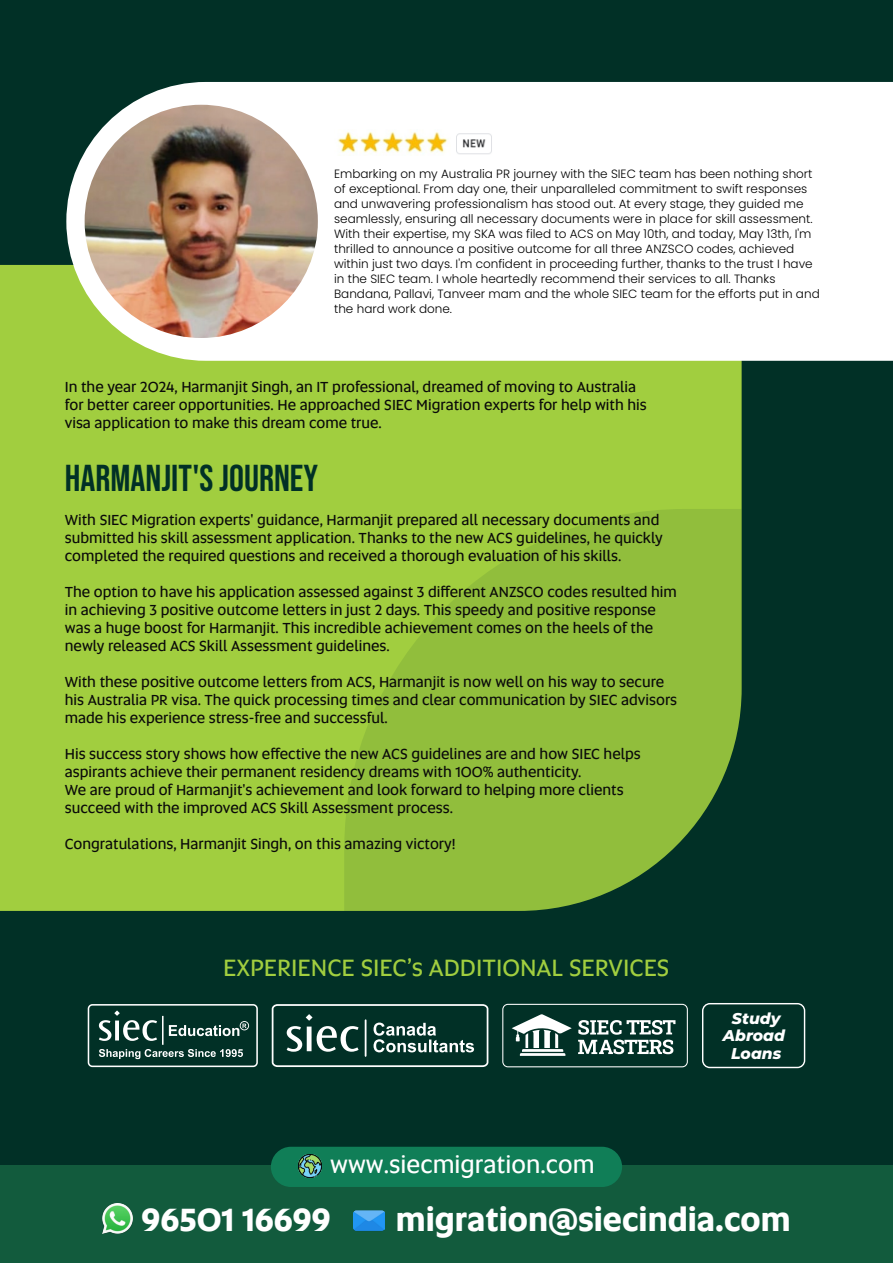
<style>
.page{position:relative;width:893px;height:1263px;background:#013026}
.page>*{position:absolute;margin:0;border:0;box-sizing:border-box;transform-origin:0 0}
.t1{font:37.35px "Bebas Neue";color:#013026}
.t2{font:700 32.55px "Altis Uni SA";color:#fff}
.t3{font:24.6px "Altis Uni SA";color:#fff}
.t4{font:24.3px "Altis Uni SA";color:#a1ce3f}
.t5{font:italic 100 15.6px/17.2px "Montserrat";color:#fff;text-align:center}
.t6{font:15px/18px "Altis Uni SA";color:#0a0a0a}
.t7{font:300 12px/15px "Poppins";color:#000}
</style>
<div class="page">
<div style="left:0;top:1166px;width:893px;height:97px;background:#125b3d"></div>
<img style="left:354px;top:1210px;width:30px;height:21px">
<img style="left:102px;top:1204px;width:30px;height:29px">
<div style="left:271px;top:1147px;width:351px;height:40px;background:#107e57;border-radius:20px"></div>
<img style="left:298px;top:1155px;width:23px;height:23px">
<div style="left:0;top:265px;width:742px;height:646px;background:#a1ce3f"></div>
<div style="left:66px;top:82px;width:827px;height:279px;background:#fff"></div>
<svg style="left:344px;top:509px;width:398px;height:402px;background:#89b63a"></svg>
<svg style="left:272px;top:1004px;width:216px;height:63px"></svg>
<svg style="left:88px;top:1004px;width:170px;height:63px"></svg>
<svg style="left:502px;top:1004px;width:186px;height:63px"></svg>
<svg style="left:702px;top:1003px;width:103px;height:65px"></svg>
<img style="left:85px;top:105px;width:233px;height:233px;border-radius:117px">
<img style="left:334px;top:129px;width:163px;height:27px">
<p class="t7" style="left:334px;top:166px;width:487px">Embarking on my Australia PR journey with the SIEC team has been nothing short of exceptional. From day one, their unparalleled commitment to swift responses and unwavering professionalism has stood out. At every stage, they guided me seamlessly, ensuring all necessary documents were in place for skill assessment.<br>With their expertise, my SKA was filed to ACS on May 10th, and today, May 13th, I'm thrilled to announce a positive outcome for all three ANZSCO codes, achieved within just two days. I'm confident in proceeding further, thanks to the trust I have in the SIEC team. I whole heartedly recommend their services to all. Thanks Bandana, Pallavi, Tanveer mam and the whole SIEC team for the efforts put in and the hard work done.</p>
<p class="t6" style="left:65px;top:377px;width:583px">In the year 2024, Harmanjit Singh, an IT professional, dreamed of moving to Australia for better career opportunities. He approached SIEC Migration experts for help with his visa application to make this dream come true.</p>
<h1 class="t1" style="left:65px;top:457px;width:255px">HARMANJIT'S JOURNEY</h1>
<p class="t6" style="left:65px;top:510px;width:599px">With SIEC Migration experts' guidance, Harmanjit prepared all necessary documents and submitted his skill assessment application. Thanks to the new ACS guidelines, he quickly completed the required questions and received a thorough evaluation of his skills.</p>
<p class="t6" style="left:65px;top:582px;width:614px">The option to have his application assessed against 3 different ANZSCO codes resulted him in achieving 3 positive outcome letters in just 2 days. This speedy and positive response was a huge boost for Harmanjit. This incredible achievement comes on the heels of the newly released ACS Skill Assessment guidelines.</p>
<p class="t6" style="left:65px;top:672px;width:614px">With these positive outcome letters from ACS, Harmanjit is now well on his way to secure his Australia PR visa. The quick processing times and clear communication by SIEC advisors made his experience stress-free and successful.</p>
<p class="t6" style="left:65px;top:744px;width:578px">His success story shows how effective the new ACS guidelines are and how SIEC helps aspirants achieve their permanent residency dreams with 100% authenticity.<br>We are proud of Harmanjit's achievement and look forward to helping more clients succeed with the improved ACS Skill Assessment process.</p>
<p class="t6" style="left:65px;top:834px;width:392px">Congratulations, Harmanjit Singh, on this amazing victory!</p>
<h3 class="t4" style="left:223px;top:950px;width:448px">EXPERIENCE SIEC’s ADDITIONAL SERVICES</h3>
<h3 class="t3" style="left:330px;top:1146px;width:266px">www.siecmigration.com</h3>
<p class="t5" style="left:723px;top:1009px;width:63px">Study<br>Abroad<br>Loans</p>
<h2 class="t2" style="left:141px;top:1195px;width:191px">96501 16699</h2>
<h2 class="t2" style="left:396px;top:1195px;width:396px">migration@siecindia.com</h2>
</div>
